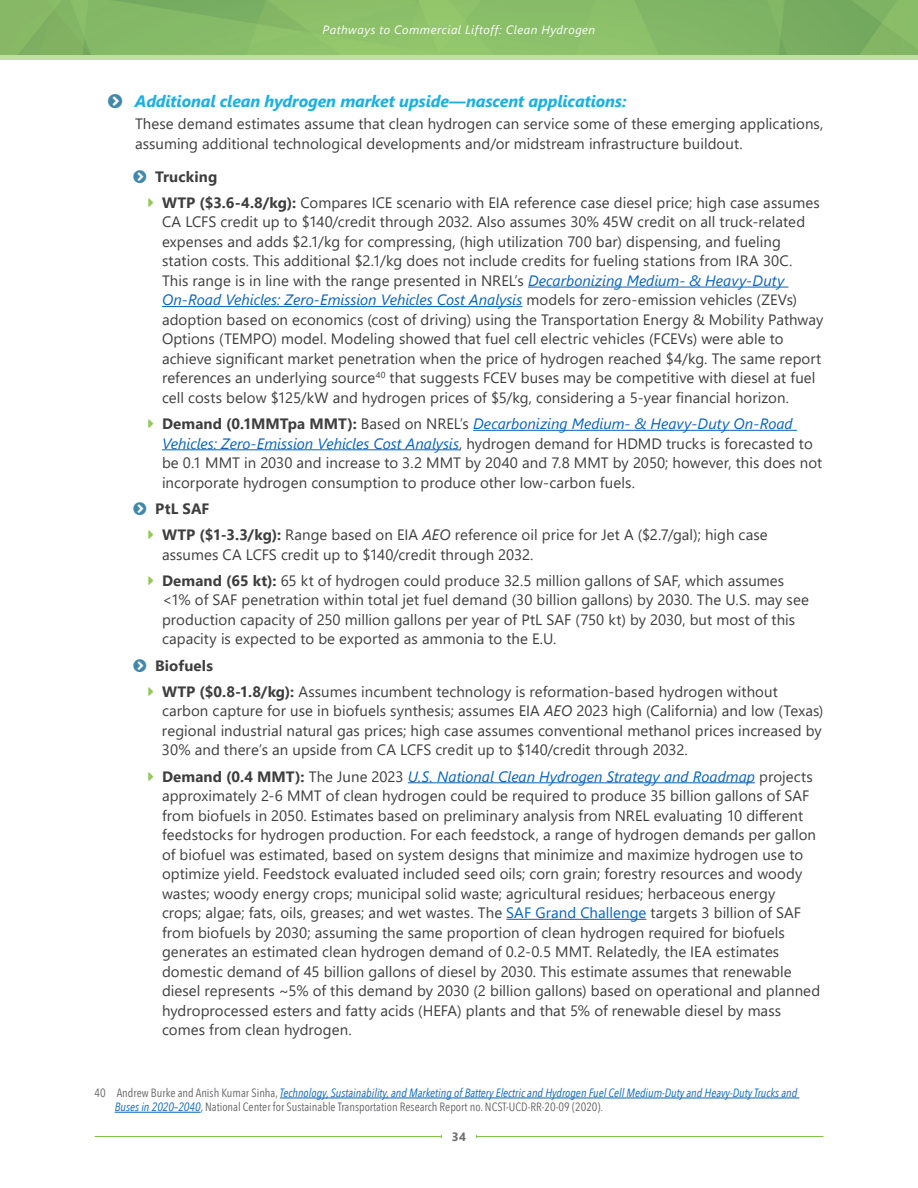
<style>
.page{position:relative;width:918px;height:1188px;background:#fff}
.page>*{position:absolute;margin:0;border:0;box-sizing:border-box;transform-origin:0 0}
.t1{font:italic 700 16.5px "Segoe UI";letter-spacing:-.01em;color:#1ab0e3}
.t2{font:15px/19.5px "Segoe UI";letter-spacing:.005em;color:#3e3e3f}
.t3{font:700 15px "Segoe UI";letter-spacing:.01em;color:#3e3e3f}
.Footnote{font:italic 12px/14.2px "Avenir Next Condensed";color:#0563c1}
.t4{font:italic 12px "Segoe UI";letter-spacing:.04em;color:#fff}
.t5{font:700 12px "Segoe UI";color:#6c6d70}
.s1{font-weight:700}
.s2{font-style:italic;color:#0563c1}
.s3{font-style:italic}
.s4{color:#0563c1}
.s5{font-style:normal;color:#636366}
</style>
<div class="page">
<img style="left:0;top:0;width:918px;height:55px">
<hr style="left:477px;top:1136px;width:346px;height:1px;background:#7cc242">
<hr style="left:94px;top:1136px;width:347px;height:1px;background:#7cc242">
<hr style="left:0;top:55px;width:918px;height:4px;background:#bde0a0">
<hr style="left:528px;top:287px;width:260px;height:1px;background:#0563c1">
<hr style="left:162px;top:306px;width:360px;height:1px;background:#0563c1">
<hr style="left:473px;top:430px;width:324px;height:1px;background:#0563c1">
<hr style="left:162px;top:449px;width:297px;height:1px;background:#0563c1">
<hr style="left:408px;top:782px;width:347px;height:1px;background:#0563c1">
<hr style="left:506px;top:919px;width:140px;height:1px;background:#0563c1">
<hr style="left:280px;top:1098px;width:519px;height:1px;background:#0563c1">
<hr style="left:115px;top:1112px;width:86px;height:1px;background:#0563c1">
<p class="t4" style="left:323px;top:19px;width:274px">Pathways to Commercial Liftoff: Clean Hydrogen</p>
<p class="t1" style="left:135px;top:85px;width:493px">Additional clean hydrogen market upside—nascent applications:</p>
<p class="t2" style="left:135px;top:113px;width:690px">These demand estimates assume that clean hydrogen can service some of these emerging applications, assuming additional technological developments and/or midstream infrastructure buildout.</p>
<p class="t3" style="left:155px;top:162px;width:64px">Trucking</p>
<p class="t2" style="left:162px;top:191px;width:663px"><span class="s1">WTP ($3.6-4.8/kg):</span> Compares ICE scenario with EIA reference case diesel price; high case assumes CA LCFS credit up to $140/credit through 2032. Also assumes 30% 45W credit on all truck-related expenses and adds $2.1/kg for compressing, (high utilization 700 bar) dispensing, and fueling station costs. This additional $2.1/kg does not include credits for fueling stations from IRA 30C.<br>This range is in line with the range presented in NREL’s <span class="s2">Decarbonizing Medium- &amp; Heavy-Duty On-Road Vehicles: Zero-Emission Vehicles Cost Analysis</span> models for zero-emission vehicles (ZEVs) adoption based on economics (cost of driving) using the Transportation Energy &amp; Mobility Pathway Options (TEMPO) model. Modeling showed that fuel cell electric vehicles (FCEVs) were able to achieve significant market penetration when the price of hydrogen reached $4/kg. The same report references an underlying source<sup>40</sup> that suggests FCEV buses may be competitive with diesel at fuel cell costs below $125/kW and hydrogen prices of $5/kg, considering a 5-year financial horizon.</p>
<p class="t2" style="left:162px;top:413px;width:662px"><span class="s1">Demand (0.1MMTpa MMT):</span> Based on NREL’s <span class="s2">Decarbonizing Medium- &amp; Heavy-Duty On-Road Vehicles: Zero-Emission Vehicles Cost Analysis</span>, hydrogen demand for HDMD trucks is forecasted to be 0.1 MMT in 2030 and increase to 3.2 MMT by 2040 and 7.8 MMT by 2050; however, this does not incorporate hydrogen consumption to produce other low-carbon fuels.</p>
<p class="t3" style="left:155px;top:494px;width:56px">PtL SAF</p>
<p class="t2" style="left:162px;top:524px;width:607px"><span class="s1">WTP ($1-3.3/kg):</span> Range based on EIA <span class="s3">AEO</span> reference oil price for Jet A ($2.7/gal); high case assumes CA LCFS credit up to $140/credit through 2032.</p>
<p class="t2" style="left:162px;top:569px;width:648px"><span class="s1">Demand (65 kt):</span> 65 kt of hydrogen could produce 32.5 million gallons of SAF, which assumes &lt;1% of SAF penetration within total jet fuel demand (30 billion gallons) by 2030. The U.S. may see production capacity of 250 million gallons per year of PtL SAF (750 kt) by 2030, but most of this capacity is expected to be exported as ammonia to the E.U.</p>
<p class="t3" style="left:155px;top:651px;width:59px">Biofuels</p>
<p class="t2" style="left:162px;top:680px;width:663px"><span class="s1">WTP ($0.8-1.8/kg):</span> Assumes incumbent technology is reformation-based hydrogen without carbon capture for use in biofuels synthesis; assumes EIA <span class="s3">AEO</span> 2023 high (California) and low (Texas) regional industrial natural gas prices; high case assumes conventional methanol prices increased by 30% and there’s an upside from CA LCFS credit up to $140/credit through 2032.</p>
<p class="t2" style="left:162px;top:765px;width:660px"><span class="s1">Demand (0.4 MMT):</span> The June 2023 <span class="s2">U.S. National Clean Hydrogen Strategy and Roadmap</span> projects approximately 2-6 MMT of clean hydrogen could be required to produce 35 billion gallons of SAF from biofuels in 2050. Estimates based on preliminary analysis from NREL evaluating 10 different feedstocks for hydrogen production. For each feedstock, a range of hydrogen demands per gallon of biofuel was estimated, based on system designs that minimize and maximize hydrogen use to optimize yield. Feedstock evaluated included seed oils; corn grain; forestry resources and woody wastes; woody energy crops; municipal solid waste; agricultural residues; herbaceous energy<br>crops; algae; fats, oils, greases; and wet wastes. The <span class="s4">SAF Grand Challenge</span> targets 3 billion of SAF from biofuels by 2030; assuming the same proportion of clean hydrogen required for biofuels generates an estimated clean hydrogen demand of 0.2-0.5 MMT. Relatedly, the IEA estimates domestic demand of 45 billion gallons of diesel by 2030. This estimate assumes that renewable diesel represents ~5% of this demand by 2030 (2 billion gallons) based on operational and planned hydroprocessed esters and fatty acids (HEFA) plants and that 5% of renewable diesel by mass comes from clean hydrogen.</p>
<p class="Footnote" style="left:115px;top:1086px;width:684px;text-indent:-20px"><span class="s5">40 Andrew Burke and Anish Kumar Sinha,</span> Technology, Sustainability, and Marketing of Battery Electric and Hydrogen Fuel Cell Medium-Duty and Heavy-Duty Trucks and<br>Buses in 2020–2040<span class="s5">, National Center for Sustainable Transportation Research Report no. NCST-UCD-RR-20-09 (2020).</span></p>
<p class="t5" style="left:452px;top:1125px;width:16px">34</p>
</div>
